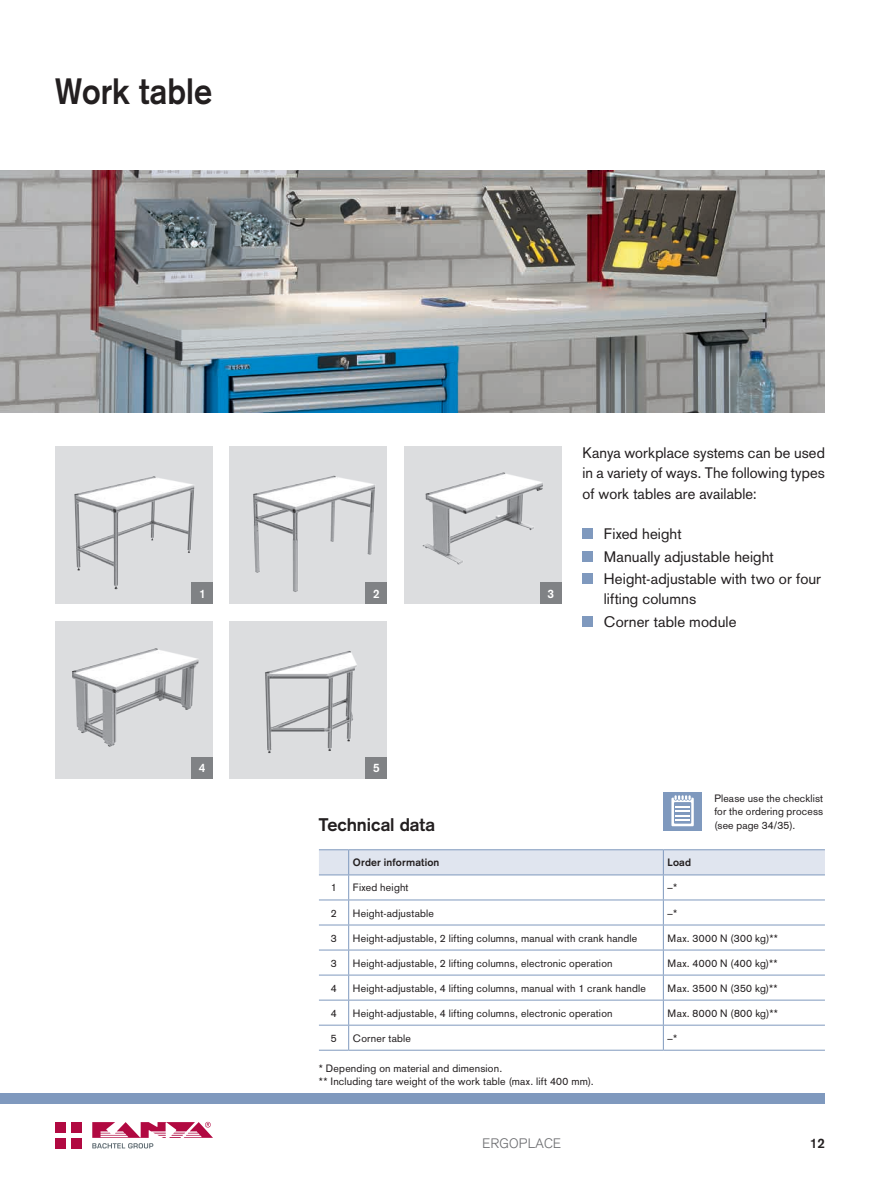
<style>
.page{position:relative;width:893px;height:1191px;background:#fff}
.page>*{position:absolute;margin:0;border:0;box-sizing:border-box;transform-origin:0 0}
.t1{font:700 36px "Akzidenz Grotesk";letter-spacing:.005em;color:#231f20;scale:.9 1}
.t2{font:700 18px "Akzidenz Grotesk";color:#231f20}
.t3{font:15px/22.4px "Akzidenz Grotesk";letter-spacing:.005em;color:#231f20}
.t4{font:300 13.5px "Akzidenz Grotesk";letter-spacing:.025em;color:#6c6d70}
.t5{font:700 13.5px "Akzidenz Grotesk";color:#231f20}
.t6{font:700 12px "Akzidenz Grotesk";color:#fff}
.t7{font:10.5px/13.5px "Akzidenz Grotesk";letter-spacing:.02em;color:#231f20}
.t8{font:10.5px "Akzidenz Grotesk";letter-spacing:.04em;color:#231f20}
.t9{font:700 10.5px "Akzidenz Grotesk";letter-spacing:.015em;color:#231f20}
</style>
<div class="page">
<div style="left:55px;top:1122px;width:11px;height:10px;background:#b10941"></div>
<div style="left:71px;top:1122px;width:11px;height:10px;background:#b10941"></div>
<div style="left:55px;top:1137px;width:11px;height:11px;background:#b10941"></div>
<div style="left:71px;top:1137px;width:11px;height:11px;background:#b10941"></div>
<svg style="left:92px;top:1121px;width:121px;height:27px"></svg>
<div style="left:0;top:1093px;width:825px;height:10px;background:#7f99be"></div>
<img style="left:0;top:170px;width:825px;height:242px">
<img style="left:230px;top:621px;width:157px;height:157px">
<img style="left:55px;top:621px;width:158px;height:157px">
<img style="left:230px;top:446px;width:157px;height:158px">
<img style="left:404px;top:446px;width:157px;height:158px">
<img style="left:55px;top:446px;width:158px;height:158px">
<div style="left:192px;top:583px;width:21px;height:21px;background:#808285"></div>
<div style="left:366px;top:583px;width:21px;height:21px;background:#808285"></div>
<div style="left:366px;top:757px;width:21px;height:21px;background:#808285"></div>
<div style="left:540px;top:583px;width:21px;height:21px;background:#808285"></div>
<div style="left:191px;top:757px;width:22px;height:21px;background:#808285"></div>
<div style="left:583px;top:528px;width:10px;height:11px;background:#7f99be"></div>
<div style="left:583px;top:551px;width:10px;height:10px;background:#7f99be"></div>
<div style="left:583px;top:573px;width:10px;height:11px;background:#7f99be"></div>
<div style="left:583px;top:616px;width:10px;height:10px;background:#7f99be"></div>
<hr style="left:319px;top:1049px;width:30px;height:1px;background:#7f99be">
<hr style="left:349px;top:1049px;width:314px;height:1px;background:#7f99be">
<hr style="left:663px;top:1049px;width:162px;height:1px;background:#7f99be">
<svg style="left:319px;top:849px;width:506px;height:200px"></svg>
<svg style="left:663px;top:792px;width:39px;height:38px"></svg>
<h1 class="t1" style="left:55px;top:70px;width:176px">Work table</h1>
<p class="t6" style="left:199px;top:586px;width:8px">1</p>
<p class="t6" style="left:373px;top:586px;width:8px">2</p>
<p class="t6" style="left:199px;top:761px;width:8px">4</p>
<p class="t6" style="left:373px;top:761px;width:8px">5</p>
<p class="t6" style="left:547px;top:586px;width:8px">3</p>
<h3 class="t3" style="left:583px;top:443px;width:244px;line-height:20.2px;text-align:justify">Kanya workplace systems can be used in a variety of ways. The following types of work tables are available:</h3>
<h3 class="t3" style="left:604px;top:522px;width:219px">Fixed height<br>Manually adjustable height<br>Height-adjustable with two or four</h3>
<h3 class="t3" style="left:604px;top:587px;width:134px">lifting columns<br>Corner table module</h3>
<p class="t7" style="left:714px;top:791px;width:110px;text-align:justify">Please use the checklist for the ordering process (see page 34/35).</p>
<h2 class="t2" style="left:319px;top:813px;width:118px">Technical data</h2>
<p class="t9" style="left:353px;top:856px;width:88px">Order information</p>
<p class="t9" style="left:668px;top:856px;width:25px">Load</p>
<p class="t7" style="left:331px;top:881px;width:7px">1</p>
<p class="t7" style="left:353px;top:881px;width:57px">Fixed height</p>
<p class="t7" style="left:668px;top:881px;width:11px">–*</p>
<p class="t7" style="left:331px;top:906px;width:7px">2</p>
<p class="t7" style="left:353px;top:906px;width:83px">Height-adjustable</p>
<p class="t7" style="left:668px;top:906px;width:11px">–*</p>
<p class="t7" style="left:331px;top:931px;width:7px">3</p>
<p class="t7" style="left:353px;top:931px;width:286px">Height-adjustable, 2 lifting columns, manual with crank handle</p>
<p class="t8" style="left:668px;top:931px;width:112px">Max. 3000 N (300 kg)**</p>
<p class="t7" style="left:331px;top:956px;width:7px">3</p>
<p class="t7" style="left:353px;top:956px;width:261px">Height-adjustable, 2 lifting columns, electronic operation</p>
<p class="t8" style="left:668px;top:956px;width:112px">Max. 4000 N (400 kg)**</p>
<p class="t7" style="left:331px;top:981px;width:7px">4</p>
<p class="t7" style="left:353px;top:981px;width:295px">Height-adjustable, 4 lifting columns, manual with 1 crank handle</p>
<p class="t7" style="left:668px;top:981px;width:112px">Max. 3500 N (350 kg)**</p>
<p class="t7" style="left:331px;top:1006px;width:7px">4</p>
<p class="t7" style="left:353px;top:1006px;width:261px">Height-adjustable, 4 lifting columns, electronic operation</p>
<p class="t8" style="left:668px;top:1006px;width:112px">Max. 8000 N (800 kg)**</p>
<p class="t7" style="left:331px;top:1031px;width:7px">5</p>
<p class="t7" style="left:353px;top:1031px;width:60px">Corner table</p>
<p class="t7" style="left:668px;top:1031px;width:11px">–*</p>
<p class="t7" style="left:319px;top:1061px;width:276px">* Depending on material and dimension.<br>** Including tare weight of the work table (max. lift 400 mm).</p>
<p class="t4" style="left:483px;top:1135px;width:80px">ERGOPLACE</p>
<p class="t5" style="left:810px;top:1135px;width:17px">12</p>
</div>
